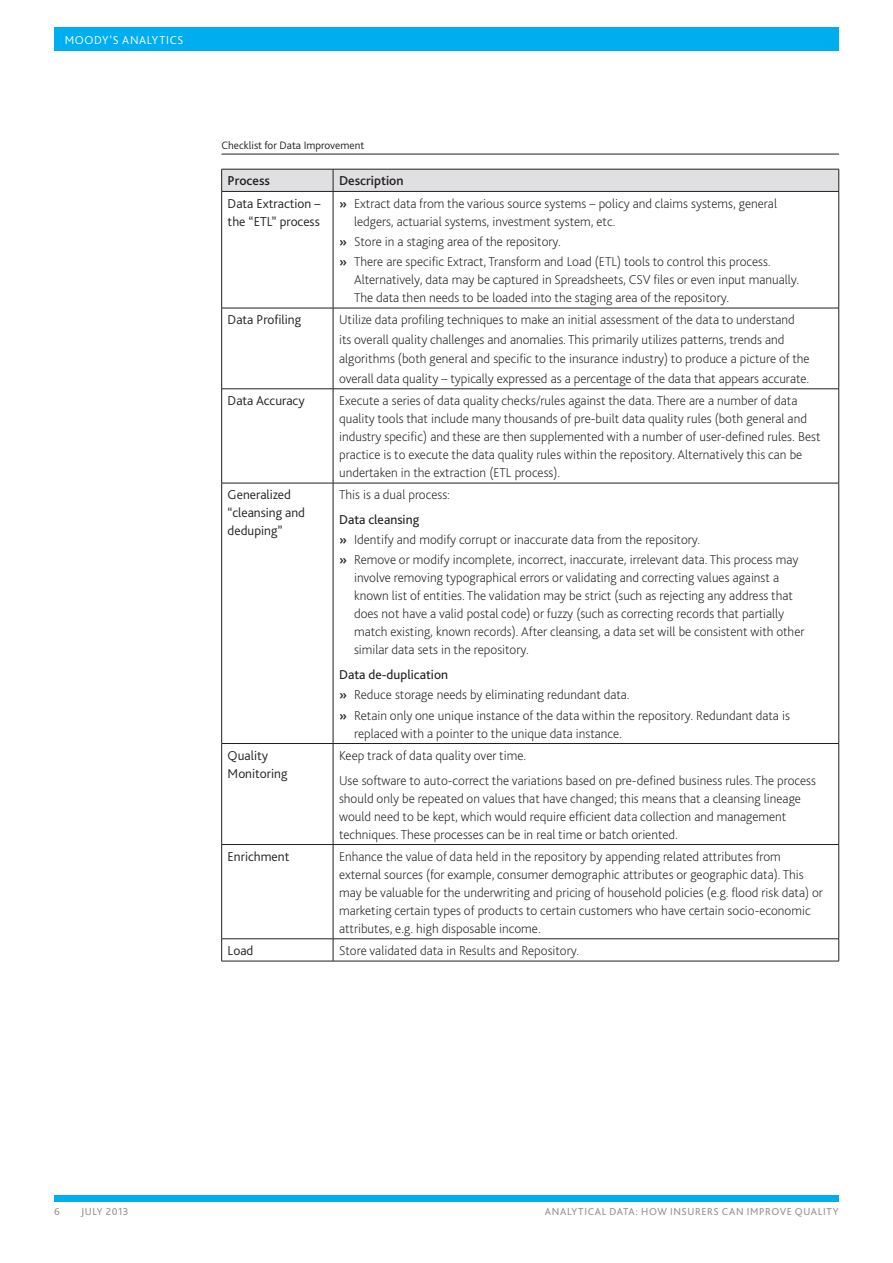
<style>
.page{position:relative;width:893px;height:1263px;background:#fff}
.page>*{position:absolute;margin:0;border:0;box-sizing:border-box;transform-origin:0 0}
.FIGURE___Body__6_col{font:200 13.5px/18px "Bliss Pro";color:#231f20}
.BODY___Text{font:200 13.5px/19.5px "Bliss Pro";color:#231f20}
.FIGURE___Body__6_col-2{font:300 13.5px/18px "Bliss Pro";color:#231f20}
.FIGURE___Body__6_col-3{font:13.5px "Bliss Pro";color:#231f20}
.Table_BODY___Bullet{font:500 13.5px "Bliss Pro";color:#231f20}
.t1{font:300 12px "Bliss Pro";letter-spacing:.055em;color:#fff}
.FIGURE___Body__6_col-4{font:300 11.25px "Bliss Pro";color:#231f20}
.t2{font:10.5px "Bliss Pro";letter-spacing:.06em;color:#919295}
.s1{font-weight:500}
</style>
<div class="page">
<div style="left:54px;top:1195px;width:785px;height:6px;background:#00aeef"></div>
<div style="left:54px;top:27px;width:785px;height:24px;background:#00aeef"></div>
<hr style="left:221px;top:154px;width:618px;height:1px;background:#231f20">
<svg style="left:221px;top:169px;width:618px;height:22px;background:#d8d8da"></svg>
<hr style="left:221px;top:191px;width:112px;height:1px;background:#231f20">
<hr style="left:221px;top:192px;width:1px;height:116px;background:#231f20">
<hr style="left:221px;top:308px;width:112px;height:1px;background:#231f20">
<hr style="left:221px;top:308px;width:1px;height:81px;background:#231f20">
<hr style="left:221px;top:388px;width:112px;height:1px;background:#231f20">
<hr style="left:221px;top:389px;width:1px;height:94px;background:#231f20">
<hr style="left:333px;top:389px;width:1px;height:94px;background:#231f20">
<hr style="left:838px;top:389px;width:1px;height:94px;background:#231f20">
<hr style="left:221px;top:483px;width:112px;height:1px;background:#231f20">
<hr style="left:221px;top:483px;width:1px;height:260px;background:#231f20">
<hr style="left:333px;top:483px;width:506px;height:1px;background:#231f20">
<hr style="left:333px;top:483px;width:1px;height:260px;background:#231f20">
<hr style="left:838px;top:483px;width:1px;height:260px;background:#231f20">
<hr style="left:221px;top:743px;width:112px;height:1px;background:#231f20">
<hr style="left:221px;top:744px;width:1px;height:100px;background:#231f20">
<hr style="left:333px;top:743px;width:506px;height:1px;background:#231f20">
<hr style="left:333px;top:744px;width:1px;height:100px;background:#231f20">
<hr style="left:838px;top:744px;width:1px;height:100px;background:#231f20">
<hr style="left:221px;top:844px;width:112px;height:1px;background:#231f20">
<hr style="left:221px;top:845px;width:1px;height:93px;background:#231f20">
<hr style="left:333px;top:844px;width:506px;height:1px;background:#231f20">
<hr style="left:333px;top:845px;width:1px;height:93px;background:#231f20">
<hr style="left:838px;top:845px;width:1px;height:93px;background:#231f20">
<hr style="left:221px;top:938px;width:112px;height:1px;background:#231f20">
<svg style="left:221px;top:939px;width:1px;height:22px"></svg>
<hr style="left:333px;top:938px;width:506px;height:1px;background:#231f20">
<svg style="left:333px;top:939px;width:1px;height:22px"></svg>
<svg style="left:838px;top:939px;width:1px;height:22px"></svg>
<hr style="left:221px;top:961px;width:112px;height:1px;background:#231f20">
<hr style="left:333px;top:961px;width:506px;height:1px;background:#231f20">
<hr style="left:333px;top:191px;width:506px;height:1px;background:#231f20">
<hr style="left:333px;top:192px;width:1px;height:116px;background:#231f20">
<hr style="left:838px;top:192px;width:1px;height:116px;background:#231f20">
<hr style="left:333px;top:308px;width:506px;height:1px;background:#231f20">
<hr style="left:333px;top:308px;width:1px;height:81px;background:#231f20">
<hr style="left:838px;top:308px;width:1px;height:81px;background:#231f20">
<hr style="left:333px;top:388px;width:506px;height:1px;background:#231f20">
<p class="t1" style="left:65px;top:32px;width:120px">MOODY’S ANALYTICS</p>
<p class="FIGURE___Body__6_col-4" style="left:221px;top:139px;width:144px">Checklist for Data Improvement</p>
<p class="Table_BODY___Bullet" style="left:228px;top:173px;width:44px">Process</p>
<p class="Table_BODY___Bullet" style="left:339px;top:173px;width:66px">Description</p>
<p class="FIGURE___Body__6_col-2" style="left:228px;top:194px;width:94px">Data Extraction – the “ETL” process</p>
<p class="FIGURE___Body__6_col" style="left:354px;top:194px;width:424px;text-indent:-15px"><span class="s1">»</span> Extract data from the various source systems – policy and claims systems, general ledgers, actuarial systems, investment system, etc.</p>
<p class="FIGURE___Body__6_col" style="left:339px;top:232px;width:223px"><span class="s1">»</span> Store in a staging area of the repository.</p>
<p class="FIGURE___Body__6_col" style="left:354px;top:252px;width:447px;text-indent:-15px"><span class="s1">»</span> There are specific Extract, Transform and Load (ETL) tools to control this process.<br>Alternatively, data may be captured in Spreadsheets, CSV files or even input manually.<br>The data then needs to be loaded into the staging area of the repository.</p>
<p class="FIGURE___Body__6_col-2" style="left:228px;top:310px;width:75px">Data Profiling</p>
<p class="BODY___Text" style="left:339px;top:310px;width:472px">Utilize data profiling techniques to make an initial assessment of the data to understand its overall quality challenges and anomalies. This primarily utilizes patterns, trends and algorithms (both general and specific to the insurance industry) to produce a picture of the overall data quality – typically expressed as a percentage of the data that appears accurate.</p>
<p class="FIGURE___Body__6_col-2" style="left:228px;top:391px;width:79px">Data Accuracy</p>
<p class="FIGURE___Body__6_col" style="left:339px;top:391px;width:483px">Execute a series of data quality checks/rules against the data. There are a number of data quality tools that include many thousands of pre-built data quality rules (both general and industry specific) and these are then supplemented with a number of user-defined rules. Best practice is to execute the data quality rules within the repository. Alternatively this can be undertaken in the extraction (ETL process).</p>
<p class="FIGURE___Body__6_col-2" style="left:228px;top:485px;width:79px">Generalized “cleansing and deduping”</p>
<p class="FIGURE___Body__6_col" style="left:339px;top:485px;width:112px">This is a dual process:</p>
<p class="FIGURE___Body__6_col-3" style="left:339px;top:511px;width:82px">Data cleansing</p>
<p class="FIGURE___Body__6_col" style="left:339px;top:530px;width:363px"><span class="s1">»</span> Identify and modify corrupt or inaccurate data from the repository.</p>
<p class="FIGURE___Body__6_col" style="left:354px;top:551px;width:452px;text-indent:-15px"><span class="s1">»</span> Remove or modify incomplete, incorrect, inaccurate, irrelevant data. This process may involve removing typographical errors or validating and correcting values against a known list of entities. The validation may be strict (such as rejecting any address that does not have a valid postal code) or fuzzy (such as correcting records that partially match existing, known records). After cleansing, a data set will be consistent with other similar data sets in the repository.</p>
<p class="FIGURE___Body__6_col-3" style="left:339px;top:666px;width:110px">Data de-duplication</p>
<p class="FIGURE___Body__6_col" style="left:339px;top:685px;width:292px"><span class="s1">»</span> Reduce storage needs by eliminating redundant data.</p>
<p class="FIGURE___Body__6_col" style="left:354px;top:706px;width:437px;text-indent:-15px"><span class="s1">»</span> Retain only one unique instance of the data within the repository. Redundant data is replaced with a pointer to the unique data instance.</p>
<p class="FIGURE___Body__6_col-2" style="left:228px;top:746px;width:61px">Quality<br>Monitoring</p>
<p class="FIGURE___Body__6_col" style="left:339px;top:746px;width:189px">Keep track of data quality over time.</p>
<p class="FIGURE___Body__6_col" style="left:339px;top:771px;width:478px">Use software to auto-correct the variations based on pre-defined business rules. The process should only be repeated on values that have changed; this means that a cleansing lineage would need to be kept, which would require efficient data collection and management techniques. These processes can be in real time or batch oriented.</p>
<p class="FIGURE___Body__6_col-2" style="left:228px;top:847px;width:63px">Enrichment</p>
<p class="FIGURE___Body__6_col" style="left:339px;top:847px;width:485px">Enhance the value of data held in the repository by appending related attributes from external sources (for example, consumer demographic attributes or geographic data). This may be valuable for the underwriting and pricing of household policies (e.g. flood risk data) or marketing certain types of products to certain customers who have certain socio-economic attributes, e.g. high disposable income.</p>
<p class="FIGURE___Body__6_col-2" style="left:228px;top:941px;width:27px">Load</p>
<p class="FIGURE___Body__6_col" style="left:339px;top:941px;width:242px">Store validated data in Results and Repository.</p>
<p class="t2" style="left:54px;top:1205px;width:7px">6</p>
<p class="t2" style="left:81px;top:1205px;width:49px">JULY 2013</p>
<p class="t2" style="left:545px;top:1205px;width:295px">ANALYTICAL DATA: HOW INSURERS CAN IMPROVE QUALITY</p>
</div>
